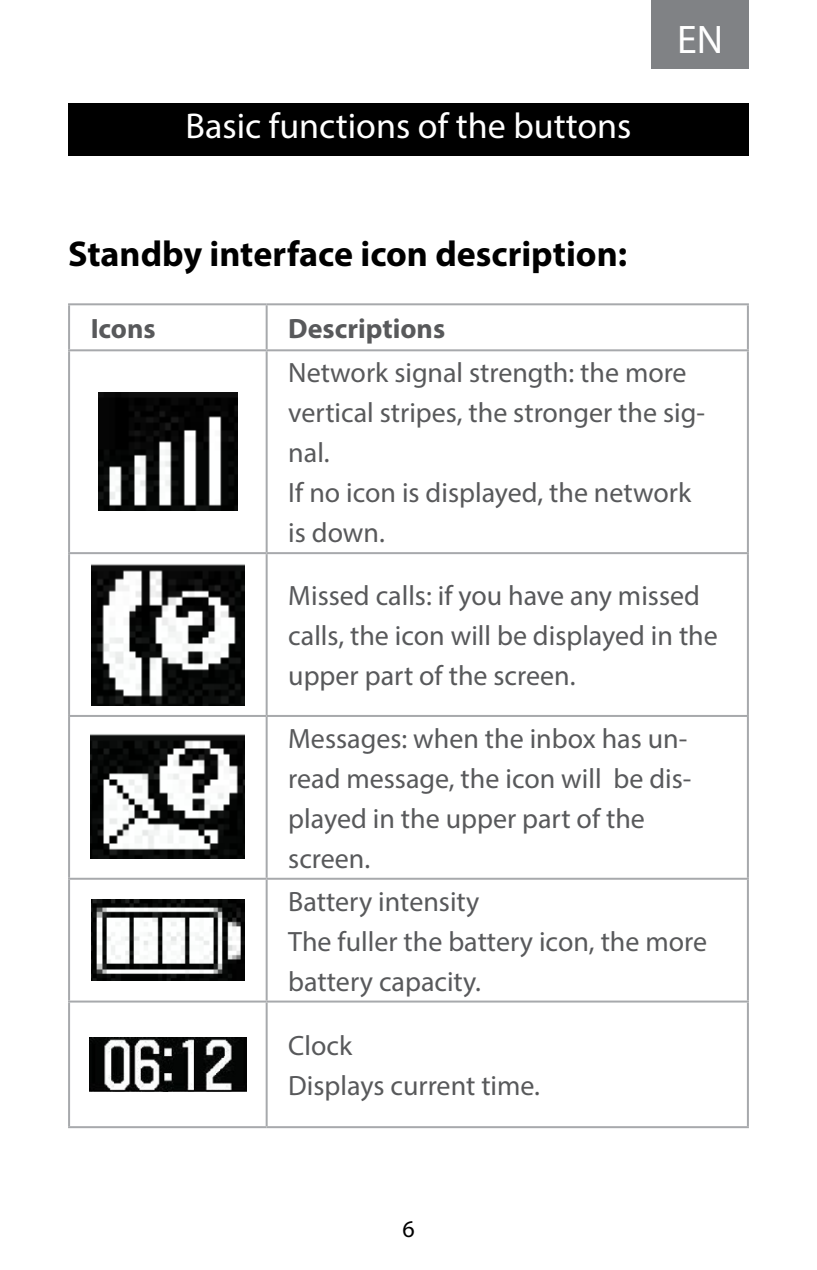
<style>
.page{position:relative;width:817px;height:1270px;background:#fff}
.page>*{position:absolute;margin:0;border:0;box-sizing:border-box;transform-origin:0 0}
.t1{font:40px "Myriad Pro";color:#fff}
.t2{font:700 36px "Myriad Pro";color:#000}
.t3{font:36px "Myriad Pro";color:#fff}
.t4{font:28px/40px "Myriad Pro";color:#58595b}
.t5{font:700 28px "Myriad Pro";color:#58595b}
.t6{font:24px "Myriad Pro";color:#000}
</style>
<div class="page">
<div style="left:651px;top:0;width:97px;height:68px;background:#808285"></div>
<div style="left:68px;top:103px;width:680px;height:53px;background:#000"></div>
<hr style="left:68px;top:303px;width:198px;height:2px;background:#a7a9ac">
<hr style="left:68px;top:305px;width:2px;height:44px;background:#a7a9ac">
<hr style="left:266px;top:303px;width:482px;height:2px;background:#a7a9ac">
<hr style="left:265px;top:305px;width:2px;height:44px;background:#a7a9ac">
<hr style="left:746px;top:305px;width:2px;height:44px;background:#a7a9ac">
<hr style="left:68px;top:349px;width:198px;height:2px;background:#a7a9ac">
<hr style="left:68px;top:351px;width:2px;height:201px;background:#a7a9ac">
<hr style="left:266px;top:349px;width:482px;height:2px;background:#a7a9ac">
<hr style="left:265px;top:351px;width:2px;height:201px;background:#a7a9ac">
<hr style="left:746px;top:351px;width:2px;height:201px;background:#a7a9ac">
<hr style="left:68px;top:552px;width:198px;height:2px;background:#a7a9ac">
<hr style="left:68px;top:554px;width:2px;height:161px;background:#a7a9ac">
<hr style="left:266px;top:552px;width:482px;height:2px;background:#a7a9ac">
<hr style="left:265px;top:554px;width:2px;height:161px;background:#a7a9ac">
<hr style="left:746px;top:554px;width:2px;height:161px;background:#a7a9ac">
<hr style="left:68px;top:715px;width:198px;height:2px;background:#a7a9ac">
<hr style="left:68px;top:717px;width:2px;height:161px;background:#a7a9ac">
<hr style="left:266px;top:715px;width:482px;height:2px;background:#a7a9ac">
<hr style="left:265px;top:717px;width:2px;height:161px;background:#a7a9ac">
<hr style="left:746px;top:717px;width:2px;height:161px;background:#a7a9ac">
<hr style="left:68px;top:878px;width:198px;height:2px;background:#a7a9ac">
<hr style="left:68px;top:880px;width:2px;height:121px;background:#a7a9ac">
<hr style="left:266px;top:878px;width:482px;height:2px;background:#a7a9ac">
<hr style="left:265px;top:880px;width:2px;height:121px;background:#a7a9ac">
<hr style="left:746px;top:880px;width:2px;height:121px;background:#a7a9ac">
<hr style="left:68px;top:1001px;width:198px;height:2px;background:#a7a9ac">
<hr style="left:68px;top:1003px;width:2px;height:123px;background:#a7a9ac">
<hr style="left:266px;top:1001px;width:482px;height:2px;background:#a7a9ac">
<hr style="left:265px;top:1003px;width:2px;height:123px;background:#a7a9ac">
<hr style="left:746px;top:1003px;width:2px;height:123px;background:#a7a9ac">
<hr style="left:68px;top:1126px;width:198px;height:2px;background:#a7a9ac">
<hr style="left:266px;top:1126px;width:482px;height:2px;background:#a7a9ac">
<img style="left:98px;top:393px;width:139px;height:118px">
<img style="left:92px;top:564px;width:152px;height:142px">
<img style="left:90px;top:734px;width:154px;height:124px">
<img style="left:91px;top:900px;width:153px;height:80px">
<img style="left:89px;top:1037px;width:157px;height:55px">
<p class="t3" style="left:185px;top:104px;width:447px">Basic functions of the buttons</p>
<p class="t2" style="left:68px;top:230px;width:560px">Standby interface icon description:</p>
<h1 class="t1" style="left:677px;top:15px;width:47px">EN</h1>
<p class="t5" style="left:91px;top:310px;width:66px">Icons</p>
<p class="t5" style="left:288px;top:310px;width:158px">Descriptions</p>
<p class="t4" style="left:288px;top:352px;width:418px">Network signal strength: the more vertical stripes, the stronger the sig&shy;nal.<br>If no icon is displayed, the network is down.</p>
<p class="t4" style="left:288px;top:575px;width:431px">Missed calls: if you have any missed calls, the icon will be displayed in the upper part of the screen.</p>
<p class="t4" style="left:288px;top:718px;width:404px">Messages: when the inbox has un&shy;read message, the icon will be dis&shy;played in the upper part of the screen.</p>
<p class="t4" style="left:288px;top:881px;width:420px">Battery intensity<br>The fuller the battery icon, the more battery capacity.</p>
<p class="t4" style="left:288px;top:1025px;width:253px">Clock<br>Displays current time.</p>
<p class="t6" style="left:402px;top:1214px;width:14px">6</p>
</div>
